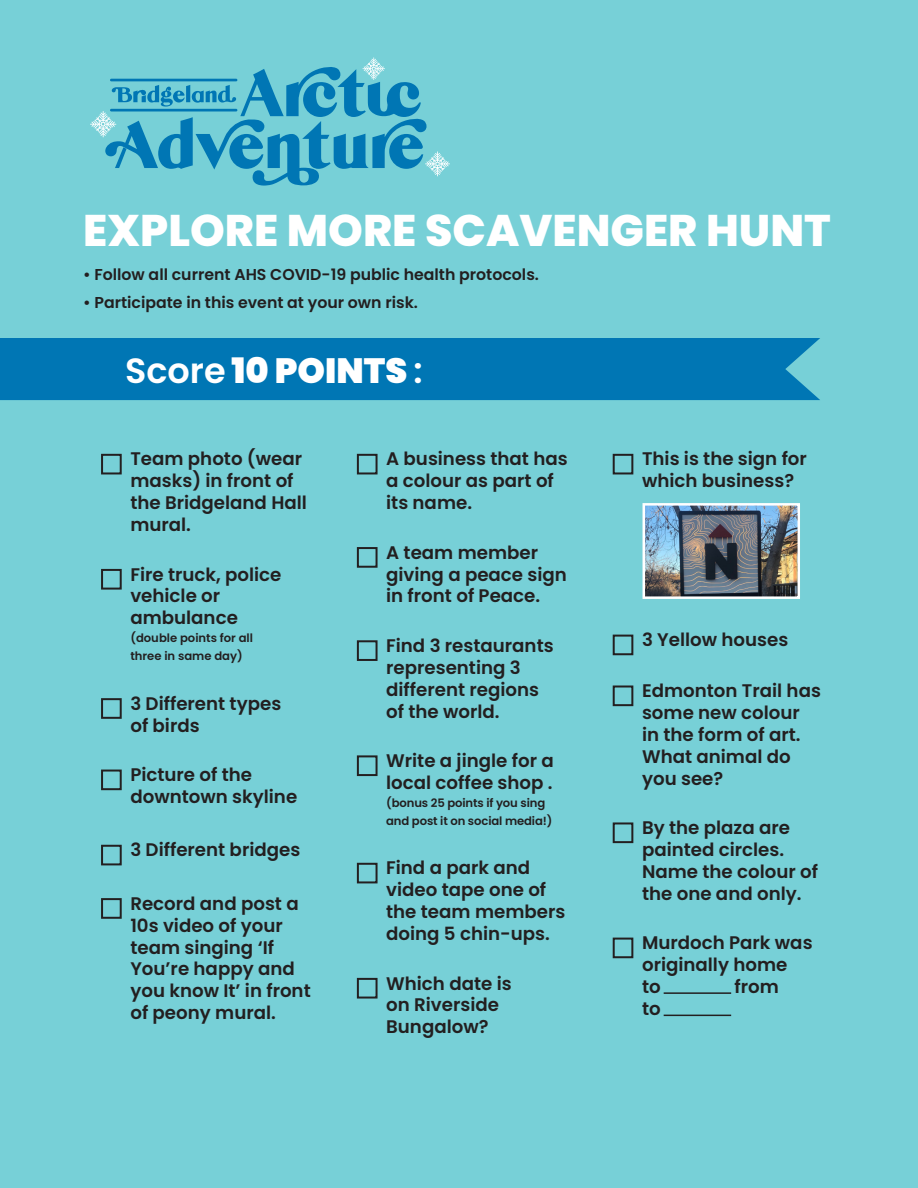
<style>
.page{position:relative;width:918px;height:1188px;background:#77d0d7}
.page>*{position:absolute;margin:0;border:0;box-sizing:border-box;transform-origin:0 0}
.t1{font:800 44.25px "Poppins";color:#fff}
.t2{font:900 35.1px "Poppins";color:#fff}
.t3{font:600 18.15px/21.9px "Poppins";color:#231f20}
.t4{font:600 15.75px "Poppins";color:#231f20}
.t5{font:600 11.7px/18px "Poppins";letter-spacing:-.01em;color:#231f20}
.s1{font-weight:600}
</style>
<div class="page">
<svg style="left:90px;top:57px;width:360px;height:129px"></svg>
<hr style="left:110px;top:109px;width:127px;height:2px;background:#0076b4">
<hr style="left:110px;top:79px;width:127px;height:2px;background:#0076b4">
<div style="left:0;top:338px;width:820px;height:62px;background:#0076b4"></div>
<div style="left:101px;top:454px;width:21px;height:20px;border:2px solid #231f20"></div>
<div style="left:101px;top:569px;width:21px;height:21px;border:2px solid #231f20"></div>
<div style="left:101px;top:698px;width:21px;height:21px;border:2px solid #231f20"></div>
<div style="left:101px;top:770px;width:21px;height:20px;border:2px solid #231f20"></div>
<div style="left:101px;top:845px;width:21px;height:20px;border:2px solid #231f20"></div>
<div style="left:101px;top:898px;width:21px;height:21px;border:2px solid #231f20"></div>
<div style="left:357px;top:454px;width:21px;height:20px;border:2px solid #231f20"></div>
<div style="left:357px;top:547px;width:21px;height:21px;border:2px solid #231f20"></div>
<div style="left:357px;top:640px;width:21px;height:21px;border:2px solid #231f20"></div>
<div style="left:357px;top:755px;width:21px;height:21px;border:2px solid #231f20"></div>
<div style="left:357px;top:863px;width:21px;height:20px;border:2px solid #231f20"></div>
<div style="left:357px;top:978px;width:21px;height:21px;border:2px solid #231f20"></div>
<div style="left:613px;top:454px;width:20px;height:20px;border:2px solid #231f20"></div>
<div style="left:613px;top:635px;width:20px;height:20px;border:2px solid #231f20"></div>
<div style="left:613px;top:686px;width:20px;height:20px;border:2px solid #231f20"></div>
<div style="left:613px;top:822px;width:20px;height:21px;border:2px solid #231f20"></div>
<div style="left:613px;top:938px;width:20px;height:20px;border:2px solid #231f20"></div>
<img style="left:646px;top:506px;width:151px;height:90px">
<div style="left:643px;top:503px;width:157px;height:96px;border:2px solid #fff"></div>
<hr style="left:664px;top:992px;width:67px;height:2px;background:#231f20">
<hr style="left:664px;top:1015px;width:67px;height:1px;background:#231f20">
<p class="t1" style="left:83px;top:205px;width:749px">EXPLORE MORE SCAVENGER HUNT</p>
<p class="t4" style="left:83px;top:266px;width:457px">• Follow all current AHS COVID-19 public health protocols.</p>
<p class="t4" style="left:83px;top:294px;width:336px">• Participate in this event at your own risk.</p>
<p class="t2" style="left:125px;top:350px;width:299px"><span class="s1">Score</span> 10 POINTS <span class="s1">:</span></p>
<p class="t3" style="left:130px;top:448px;width:178px">Team photo (wear masks) in front of the Bridgeland Hall mural.</p>
<p class="t3" style="left:130px;top:563px;width:153px">Fire truck, police vehicle or ambulance</p>
<p class="t5" style="left:130px;top:629px;width:124px">(double points for all three in same day)</p>
<p class="t3" style="left:130px;top:693px;width:152px">3 Different types of birds</p>
<p class="t3" style="left:130px;top:764px;width:168px">Picture of the downtown skyline</p>
<p class="t3" style="left:130px;top:839px;width:171px">3 Different bridges</p>
<p class="t3" style="left:130px;top:893px;width:182px">Record and post a<br>10s video of your team singing ‘If<br>You’re happy and you know It’ in front of peony mural.</p>
<p class="t3" style="left:386px;top:448px;width:183px">A business that has a colour as part of its name.</p>
<p class="t3" style="left:386px;top:542px;width:182px">A team member giving a peace sign in front of Peace.</p>
<p class="t3" style="left:386px;top:635px;width:169px">Find 3 restaurants representing 3 different regions of the world.</p>
<p class="t3" style="left:386px;top:750px;width:169px">Write a jingle for a local coffee shop .</p>
<p class="t5" style="left:386px;top:794px;width:168px">(bonus 25 points if you sing and post it on social media!)</p>
<p class="t3" style="left:386px;top:857px;width:181px">Find a park and video tape one of the team members doing 5 chin-ups.</p>
<p class="t3" style="left:386px;top:972px;width:127px">Which date is on Riverside<br>Bungalow?</p>
<p class="t3" style="left:642px;top:448px;width:166px">This is the sign for which business?</p>
<p class="t3" style="left:642px;top:629px;width:148px">3 Yellow houses</p>
<p class="t3" style="left:642px;top:680px;width:180px">Edmonton Trail has some new colour in the form of art.<br>What animal do you see?</p>
<p class="t3" style="left:642px;top:817px;width:178px">By the plaza are painted circles.<br>Name the colour of the one and only.</p>
<p class="t3" style="left:642px;top:932px;width:172px">Murdoch Park was originally home<br>to</p>
<p class="t3" style="left:734px;top:976px;width:46px">from</p>
<p class="t3" style="left:642px;top:998px;width:20px">to</p>
</div>
